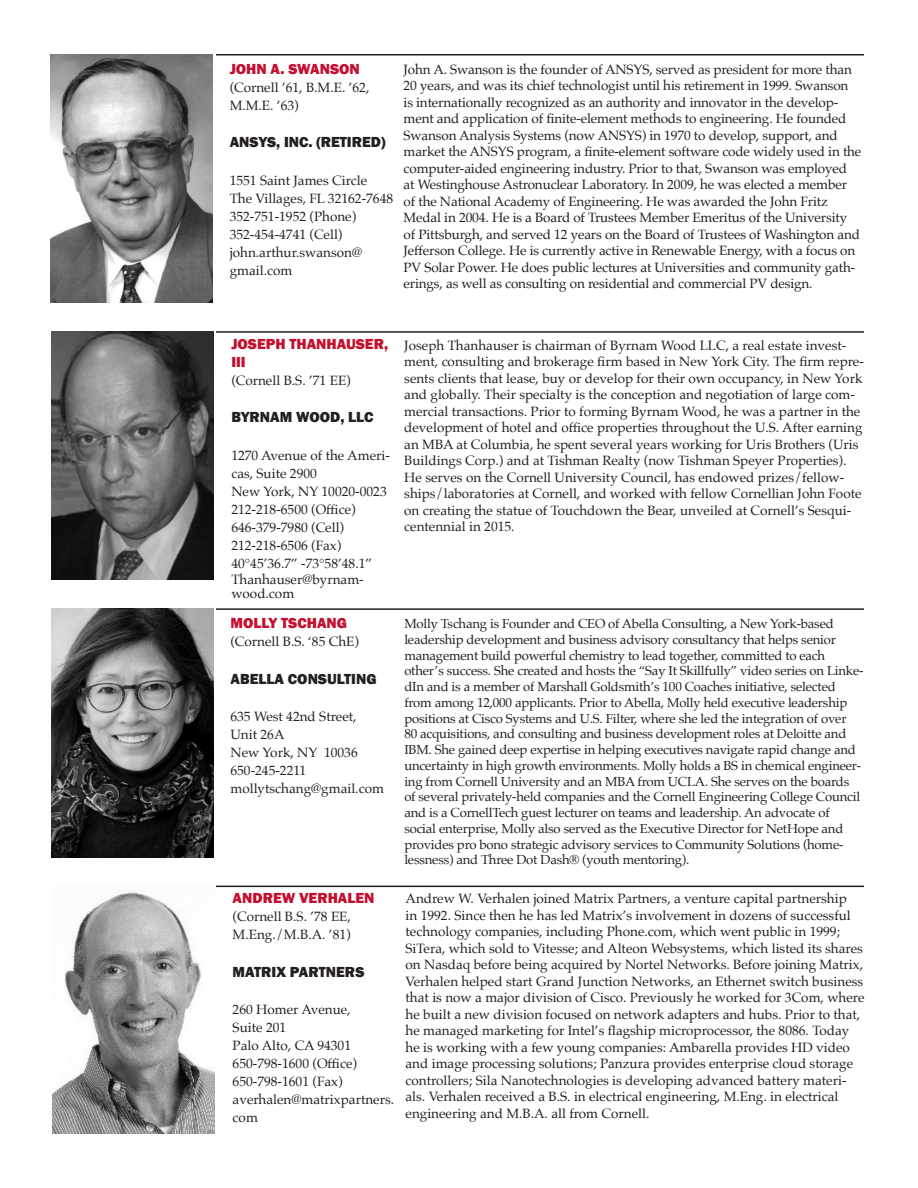
<style>
.page{position:relative;width:918px;height:1188px;background:#fff}
.page>*{position:absolute;margin:0;border:0;box-sizing:border-box;transform-origin:0 0}
.company{font:800 15px "Franklin Gothic";color:#231f20}
.contact_copy{font:800 15px/18px "Franklin Gothic";color:#c3102f}
.bio{font:13.5px/16.5px "Palatino";color:#231f20}
.contact_copy-2{font:13.5px/18px "Palatino";color:#231f20}
.bio-2{font:13.2px/15.8px "Palatino";letter-spacing:-.015em;color:#231f20}
</style>
<div class="page">
<hr style="left:216px;top:54px;width:648px;height:2px;background:#231f20">
<hr style="left:216px;top:608px;width:648px;height:2px;background:#231f20">
<hr style="left:216px;top:331px;width:648px;height:2px;background:#231f20">
<hr style="left:216px;top:886px;width:648px;height:1px;background:#231f20">
<img style="left:53px;top:891px;width:162px;height:242px">
<img style="left:51px;top:54px;width:162px;height:249px">
<img style="left:51px;top:331px;width:162px;height:248px">
<img style="left:51px;top:609px;width:162px;height:248px">
<p class="contact_copy" style="left:230px;top:60px;width:132px">JOHN A. SWANSON</p>
<p class="contact_copy-2" style="left:230px;top:78px;width:141px">(Cornell ’61, B.M.E. ’62,<br>M.M.E. ’63)</p>
<p class="company" style="left:230px;top:133px;width:157px">ANSYS, INC. (RETIRED)</p>
<p class="contact_copy-2" style="left:230px;top:171px;width:165px">1551 Saint James Circle<br>The Villages, FL 32162-7648<br>352-751-1952 (Phone)</p>
<p class="contact_copy-2" style="left:230px;top:225px;width:134px">352-454-4741 (Cell) john.arthur.swanson@ gmail.com</p>
<p class="bio" style="left:404px;top:61px;width:459px">John A. Swanson is the founder of ANSYS, served as president for more than 20 years, and was its chief technologist until his retirement in 1999. Swanson<br>is internationally recognized as an authority and innovator in the develop&shy;ment and application of finite-element methods to engineering. He founded Swanson Analysis Systems (now ANSYS) in 1970 to develop, support, and market the ANSYS program, a finite-element software code widely used in the computer-aided engineering industry. Prior to that, Swanson was employed at Westinghouse Astronuclear Laboratory. In 2009, he was elected a member of the National Academy of Engineering. He was awarded the John Fritz Medal in 2004. He is a Board of Trustees Member Emeritus of the University of Pittsburgh, and served 12 years on the Board of Trustees of Washington and Jefferson College. He is currently active in Renewable Energy, with a focus on PV Solar Power. He does public lectures at Universities and community gath&shy;erings, as well as consulting on residential and commercial PV design.</p>
<p class="contact_copy" style="left:231px;top:335px;width:158px">JOSEPH THANHAUSER,<br>III</p>
<p class="contact_copy-2" style="left:231px;top:371px;width:121px">(Cornell B.S. ’71 EE)</p>
<p class="company" style="left:231px;top:408px;width:144px">BYRNAM WOOD, LLC</p>
<p class="contact_copy-2" style="left:231px;top:446px;width:160px">1270 Avenue of the Ameri&shy;cas, Suite 2900</p>
<p class="contact_copy-2" style="left:231px;top:482px;width:157px">New York, NY 10020-0023</p>
<p class="contact_copy-2" style="left:231px;top:500px;width:126px">212-218-6500 (Office)</p>
<p class="contact_copy-2" style="left:231px;top:518px;width:114px">646-379-7980 (Cell)</p>
<p class="contact_copy-2" style="left:231px;top:536px;width:112px">212-218-6506 (Fax)</p>
<p class="contact_copy-2" style="left:231px;top:554px;width:142px">40°45’36.7” -73°58’48.1”</p>
<p class="contact_copy-2" style="left:231px;top:573px;width:134px;line-height:13.5px">Thanhauser@byrnam&shy;wood.com</p>
<p class="contact_copy" style="left:230px;top:614px;width:118px">MOLLY TSCHANG</p>
<p class="contact_copy-2" style="left:230px;top:633px;width:130px">(Cornell B.S. ‘85 ChE)</p>
<p class="company" style="left:230px;top:669px;width:148px">ABELLA CONSULTING</p>
<p class="contact_copy-2" style="left:230px;top:708px;width:128px">635 West 42nd Street,<br>Unit 26A</p>
<p class="contact_copy-2" style="left:230px;top:744px;width:129px">New York, NY 10036</p>
<p class="contact_copy-2" style="left:230px;top:762px;width:77px">650-245-2211</p>
<p class="contact_copy-2" style="left:230px;top:780px;width:155px">mollytschang@gmail.com</p>
<p class="contact_copy" style="left:233px;top:889px;width:143px">ANDREW VERHALEN</p>
<p class="contact_copy-2" style="left:233px;top:908px;width:120px">(Cornell B.S. ’78 EE,<br>M.Eng./M.B.A. ’81)</p>
<p class="company" style="left:233px;top:962px;width:133px">MATRIX PARTNERS</p>
<p class="contact_copy-2" style="left:233px;top:1001px;width:120px">260 Homer Avenue,<br>Suite 201</p>
<p class="contact_copy-2" style="left:233px;top:1037px;width:120px">Palo Alto, CA 94301</p>
<p class="contact_copy-2" style="left:233px;top:1055px;width:126px">650-798-1600 (Office)</p>
<p class="contact_copy-2" style="left:233px;top:1073px;width:112px">650-798-1601 (Fax)</p>
<p class="contact_copy-2" style="left:233px;top:1091px;width:163px">averhalen@matrixpartners. com</p>
<p class="bio" style="left:404px;top:337px;width:461px">Joseph Thanhauser is chairman of Byrnam Wood LLC, a real estate invest&shy;ment, consulting and brokerage firm based in New York City. The firm repre&shy;sents clients that lease, buy or develop for their own occupancy, in New York and globally. Their specialty is the conception and negotiation of large com&shy;mercial transactions. Prior to forming Byrnam Wood, he was a partner in the development of hotel and office properties throughout the U.S. After earning an MBA at Columbia, he spent several years working for Uris Brothers (Uris Buildings Corp.) and at Tishman Realty (now Tishman Speyer Properties).<br>He serves on the Cornell University Council, has endowed prizes/fellow&shy;ships/laboratories at Cornell, and worked with fellow Cornellian John Foote on creating the statue of Touchdown the Bear, unveiled at Cornell’s Sesqui&shy;centennial in 2015.</p>
<p class="bio-2" style="left:404px;top:616px;width:461px">Molly Tschang is Founder and CEO of Abella Consulting, a New York-based leadership development and business advisory consultancy that helps senior management build powerful chemistry to lead together, committed to each other’s success. She created and hosts the “Say It Skillfully” video series on Linke&shy;dIn and is a member of Marshall Goldsmith’s 100 Coaches initiative, selected from among 12,000 applicants. Prior to Abella, Molly held executive leadership positions at Cisco Systems and U.S. Filter, where she led the integration of over<br>80 acquisitions, and consulting and business development roles at Deloitte and IBM. She gained deep expertise in helping executives navigate rapid change and uncertainty in high growth environments. Molly holds a BS in chemical engineer&shy;ing from Cornell University and an MBA from UCLA. She serves on the boards of several privately-held companies and the Cornell Engineering College Council and is a CornellTech guest lecturer on teams and leadership. An advocate of social enterprise, Molly also served as the Executive Director for NetHope and provides pro bono strategic advisory services to Community Solutions (home&shy;lessness) and Three Dot Dash® (youth mentoring).</p>
<p class="bio" style="left:406px;top:891px;width:460px">Andrew W. Verhalen joined Matrix Partners, a venture capital partnership<br>in 1992. Since then he has led Matrix’s involvement in dozens of successful technology companies, including Phone.com, which went public in 1999; SiTera, which sold to Vitesse; and Alteon Websystems, which listed its shares on Nasdaq before being acquired by Nortel Networks. Before joining Matrix, Verhalen helped start Grand Junction Networks, an Ethernet switch business that is now a major division of Cisco. Previously he worked for 3Com, where he built a new division focused on network adapters and hubs. Prior to that, he managed marketing for Intel’s flagship microprocessor, the 8086. Today he is working with a few young companies: Ambarella provides HD video and image processing solutions; Panzura provides enterprise cloud storage controllers; Sila Nanotechnologies is developing advanced battery materi&shy;als. Verhalen received a B.S. in electrical engineering, M.Eng. in electrical engineering and M.B.A. all from Cornell.</p>
</div>
